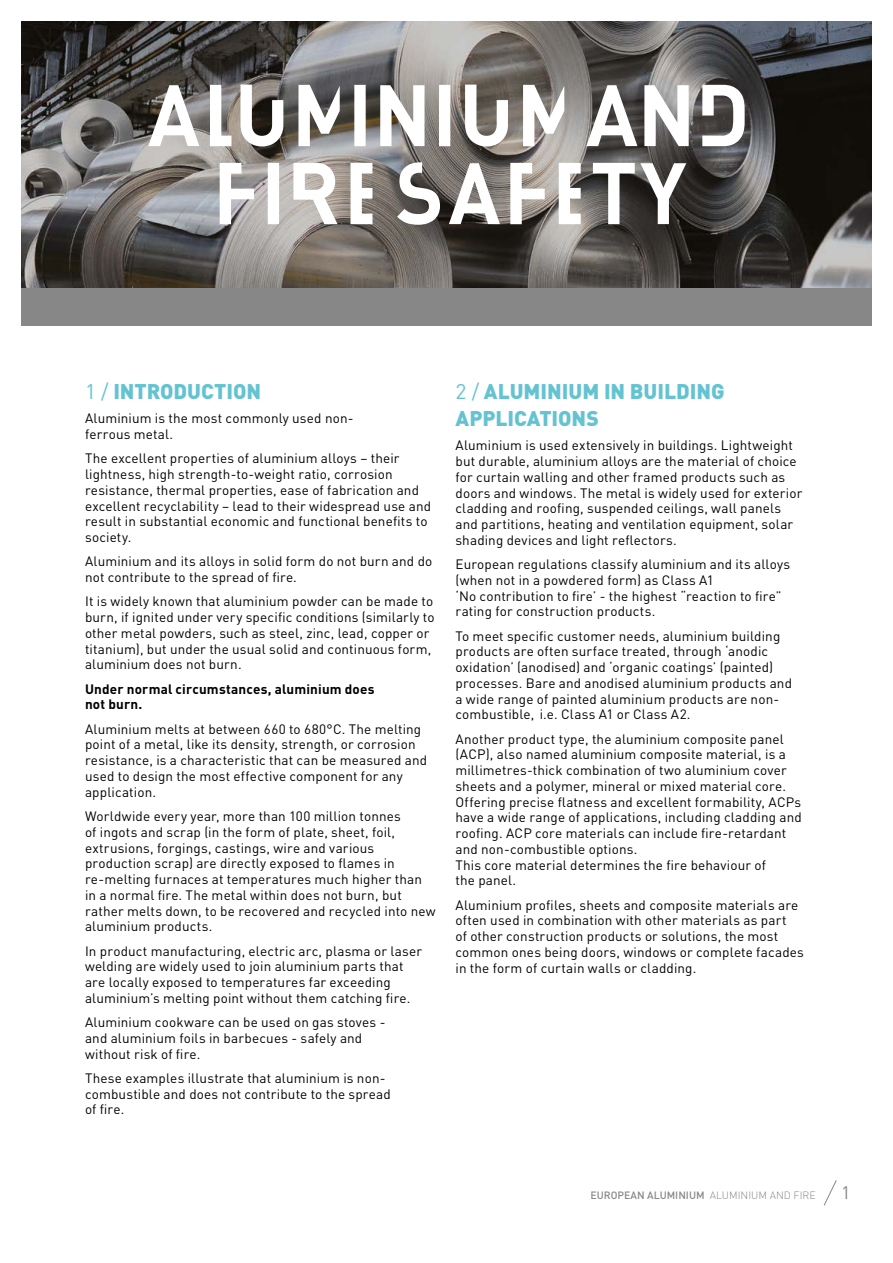
<style>
.page{position:relative;width:893px;height:1263px;background:#fff}
.page>*{position:absolute;margin:0;border:0;box-sizing:border-box;transform-origin:0 0}
.t1{font:900 21px/27px "DIN";letter-spacing:-.005em;color:#63c3d1}
.t2{font:18px "DIN";color:#878787}
.t3{font:13.5px/15.8px "DIN";letter-spacing:.01em;color:#000}
.t4{font:700 13.5px/15.8px "DIN";letter-spacing:.01em;color:#000}
.t5{font:500 10.5px "DIN";color:#878787}
.s1{font-weight:400}
.s2{font-weight:300}
</style>
<div class="page">
<svg style="left:824px;top:1180px;width:13px;height:26px"></svg>
<img style="left:21px;top:21px;width:851px;height:267px">
<div style="left:21px;top:288px;width:851px;height:37px;background:#878787"></div>
<svg style="left:220px;top:162px;width:466px;height:63px"></svg>
<svg style="left:148px;top:85px;width:597px;height:62px"></svg>
<h1 class="t1" style="left:85px;top:377px;width:178px"><span class="s1">1 /</span> INTRODUCTION</h1>
<p class="t3" style="left:85px;top:410px;width:270px">Aluminium is the most commonly used non&shy;ferrous metal.</p>
<p class="t3" style="left:85px;top:450px;width:348px">The excellent properties of aluminium alloys – their lightness, high strength-to-weight ratio, corrosion resistance, thermal properties, ease of fabrication and excellent recyclability – lead to their widespread use and result in substantial economic and functional benefits to society.</p>
<p class="t3" style="left:85px;top:553px;width:349px">Aluminium and its alloys in solid form do not burn and do not contribute to the spread of fire.</p>
<p class="t3" style="left:85px;top:593px;width:351px">It is widely known that aluminium powder can be made to burn, if ignited under very specific conditions (similarly to other metal powders, such as steel, zinc, lead, copper or titanium), but under the usual solid and continuous form, aluminium does not burn.</p>
<p class="t4" style="left:85px;top:680px;width:291px">Under normal circumstances, aluminium does not burn.</p>
<p class="t3" style="left:85px;top:721px;width:344px">Aluminium melts at between 660 to 680°C. The melting point of a metal, like its density, strength, or corrosion resistance, is a characteristic that can be measured and used to design the most effective component for any application.</p>
<p class="t3" style="left:85px;top:808px;width:352px">Worldwide every year, more than 100 million tonnes<br>of ingots and scrap (in the form of plate, sheet, foil, extrusions, forgings, castings, wire and various production scrap) are directly exposed to flames in re-melting furnaces at temperatures much higher than in a normal fire. The metal within does not burn, but rather melts down, to be recovered and recycled into new aluminium products.</p>
<p class="t3" style="left:85px;top:942px;width:339px">In product manufacturing, electric arc, plasma or laser welding are widely used to join aluminium parts that are locally exposed to temperatures far exceeding aluminium’s melting point without them catching fire.</p>
<p class="t3" style="left:85px;top:1014px;width:302px">Aluminium cookware can be used on gas stoves - and aluminium foils in barbecues - safely and without risk of fire.</p>
<p class="t3" style="left:85px;top:1070px;width:307px">These examples illustrate that aluminium is non&shy;combustible and does not contribute to the spread of fire.</p>
<h1 class="t1" style="left:455px;top:377px;width:271px"><span class="s1">2 /</span> ALUMINIUM IN BUILDING<br>APPLICATIONS</h1>
<p class="t3" style="left:455px;top:437px;width:348px">Aluminium is used extensively in buildings. Lightweight but durable, aluminium alloys are the material of choice for curtain walling and other framed products such as doors and windows. The metal is widely used for exterior cladding and roofing, suspended ceilings, wall panels and partitions, heating and ventilation equipment, solar shading devices and light reflectors.</p>
<p class="t3" style="left:455px;top:556px;width:336px">European regulations classify aluminium and its alloys (when not in a powdered form) as Class A1<br>‘No contribution to fire’ - the highest “reaction to fire” rating for construction products.</p>
<p class="t3" style="left:455px;top:628px;width:338px">To meet specific customer needs, aluminium building products are often surface treated, through ‘anodic oxidation’ (anodised) and ‘organic coatings’ (painted) processes. Bare and anodised aluminium products and a wide range of painted aluminium products are non&shy;combustible, i.e. Class A1 or Class A2.</p>
<p class="t3" style="left:455px;top:731px;width:348px">Another product type, the aluminium composite panel (ACP), also named aluminium composite material, is a millimetres-thick combination of two aluminium cover sheets and a polymer, mineral or mixed material core.<br>Offering precise flatness and excellent formability, ACPs have a wide range of applications, including cladding and roofing. ACP core materials can include fire-retardant and non-combustible options.<br>This core material determines the fire behaviour of<br>the panel.</p>
<p class="t3" style="left:455px;top:897px;width:350px">Aluminium profiles, sheets and composite materials are often used in combination with other materials as part<br>of other construction products or solutions, the most common ones being doors, windows or complete facades in the form of curtain walls or cladding.</p>
<p class="t5" style="left:590px;top:1189px;width:227px">EUROPEAN ALUMINIUM <span class="s2">ALUMINIUM AND FIRE</span></p>
<h2 class="t2" style="left:841px;top:1181px;width:11px">1</h2>
</div>
